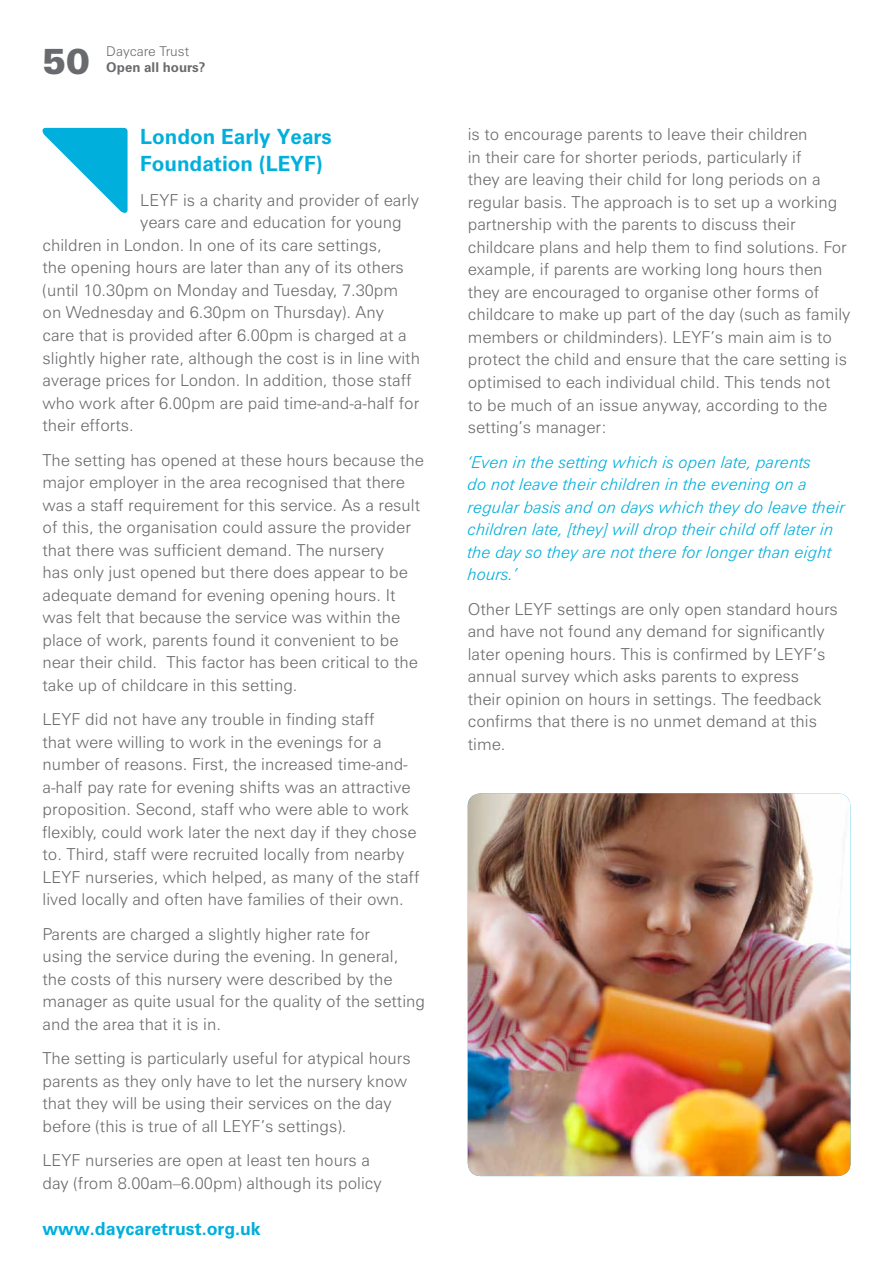
<style>
.page{position:relative;width:893px;height:1263px;background:#fff}
.page>*{position:absolute;margin:0;border:0;box-sizing:border-box;transform-origin:0 0}
.t1{font:900 36px "Zurich BT";color:#696a6d}
.t2{font:700 21px/27px "Zurich BT";color:#00afdb}
.t3{font:700 18px "Zurich BT";color:#00afdb}
.t4{font:300 16.5px/22.5px "Zurich BT";color:#696a6d}
.t5{font:italic 300 16.5px/22.5px "Zurich BT";color:#00afdb}
.t6{font:700 13.5px "Zurich BT";color:#696a6d}
.t7{font:300 13.5px "Zurich BT";color:#696a6d}
</style>
<div class="page">
<svg style="left:42px;top:128px;width:86px;height:85px"></svg>
<img style="left:468px;top:793px;width:382px;height:383px">
<h1 class="t1" style="left:43px;top:39px;width:49px">50</h1>
<p class="t7" style="left:106px;top:43px;width:84px">Daycare Trust</p>
<p class="t6" style="left:106px;top:59px;width:101px">Open all hours?</p>
<p class="t2" style="left:140px;top:123px;width:193px">London Early Years<br>Foundation (LEYF)</p>
<p class="t4" style="left:140px;top:189px;width:280px">LEYF is a charity and provider of early</p>
<p class="t4" style="left:140px;top:211px;width:263px">years care and education for young</p>
<p class="t4" style="left:43px;top:234px;width:341px">children in London. In one of its care settings,</p>
<p class="t4" style="left:43px;top:256px;width:363px">the opening hours are later than any of its others</p>
<p class="t4" style="left:43px;top:279px;width:357px">(until 10.30pm on Monday and Tuesday, 7.30pm</p>
<p class="t4" style="left:43px;top:301px;width:343px">on Wednesday and 6.30pm on Thursday). Any</p>
<p class="t4" style="left:43px;top:324px;width:366px">care that is provided after 6.00pm is charged at a</p>
<p class="t4" style="left:43px;top:346px;width:379px">slightly higher rate, although the cost is in line with</p>
<p class="t4" style="left:43px;top:369px;width:371px">average prices for London. In addition, those staff</p>
<p class="t4" style="left:43px;top:391px;width:378px">who work after 6.00pm are paid time-and-a-half for</p>
<p class="t4" style="left:43px;top:414px;width:93px">their efforts.</p>
<p class="t4" style="left:43px;top:448px;width:383px">The setting has opened at these hours because the major employer in the area recognised that there was a staff requirement for this service. As a result of this, the organisation could assure the provider that there was sufficient demand. The nursery<br>has only just opened but there does appear to be adequate demand for evening opening hours. It was felt that because the service was within the place of work, parents found it convenient to be near their child. This factor has been critical to the take up of childcare in this setting.</p>
<p class="t4" style="left:43px;top:708px;width:378px">LEYF did not have any trouble in finding staff<br>that were willing to work in the evenings for a number of reasons. First, the increased time-and&shy;a-half pay rate for evening shifts was an attractive proposition. Second, staff who were able to work flexibly, could work later the next day if they chose to. Third, staff were recruited locally from nearby LEYF nurseries, which helped, as many of the staff lived locally and often have families of their own.</p>
<p class="t4" style="left:43px;top:922px;width:384px">Parents are charged a slightly higher rate for<br>using the service during the evening. In general, the costs of this nursery were described by the manager as quite usual for the quality of the setting and the area that it is in.</p>
<p class="t4" style="left:43px;top:1047px;width:370px">The setting is particularly useful for atypical hours parents as they only have to let the nursery know that they will be using their services on the day before (this is true of all LEYF’s settings).</p>
<p class="t4" style="left:43px;top:1149px;width:341px">LEYF nurseries are open at least ten hours a day (from 8.00am–6.00pm) although its policy</p>
<p class="t3" style="left:43px;top:1217px;width:220px">www.daycaretrust.org.uk</p>
<p class="t4" style="left:468px;top:123px;width:384px">is to encourage parents to leave their children<br>in their care for shorter periods, particularly if<br>they are leaving their child for long periods on a regular basis. The approach is to set up a working partnership with the parents to discuss their childcare plans and help them to find solutions. For example, if parents are working long hours then they are encouraged to organise other forms of childcare to make up part of the day (such as family members or childminders). LEYF’s main aim is to protect the child and ensure that the care setting is optimised to each individual child. This tends not<br>to be much of an issue anyway, according to the setting’s manager:</p>
<p class="t5" style="left:468px;top:450px;width:379px">‘Even in the setting which is open late, parents<br>do not leave their children in the evening on a regular basis and on days which they do leave their children late, [they] will drop their child off later in the day so they are not there for longer than eight hours.’</p>
<p class="t4" style="left:468px;top:597px;width:372px">Other LEYF settings are only open standard hours and have not found any demand for significantly later opening hours. This is confirmed by LEYF’s annual survey which asks parents to express<br>their opinion on hours in settings. The feedback confirms that there is no unmet demand at this time.</p>
</div>
